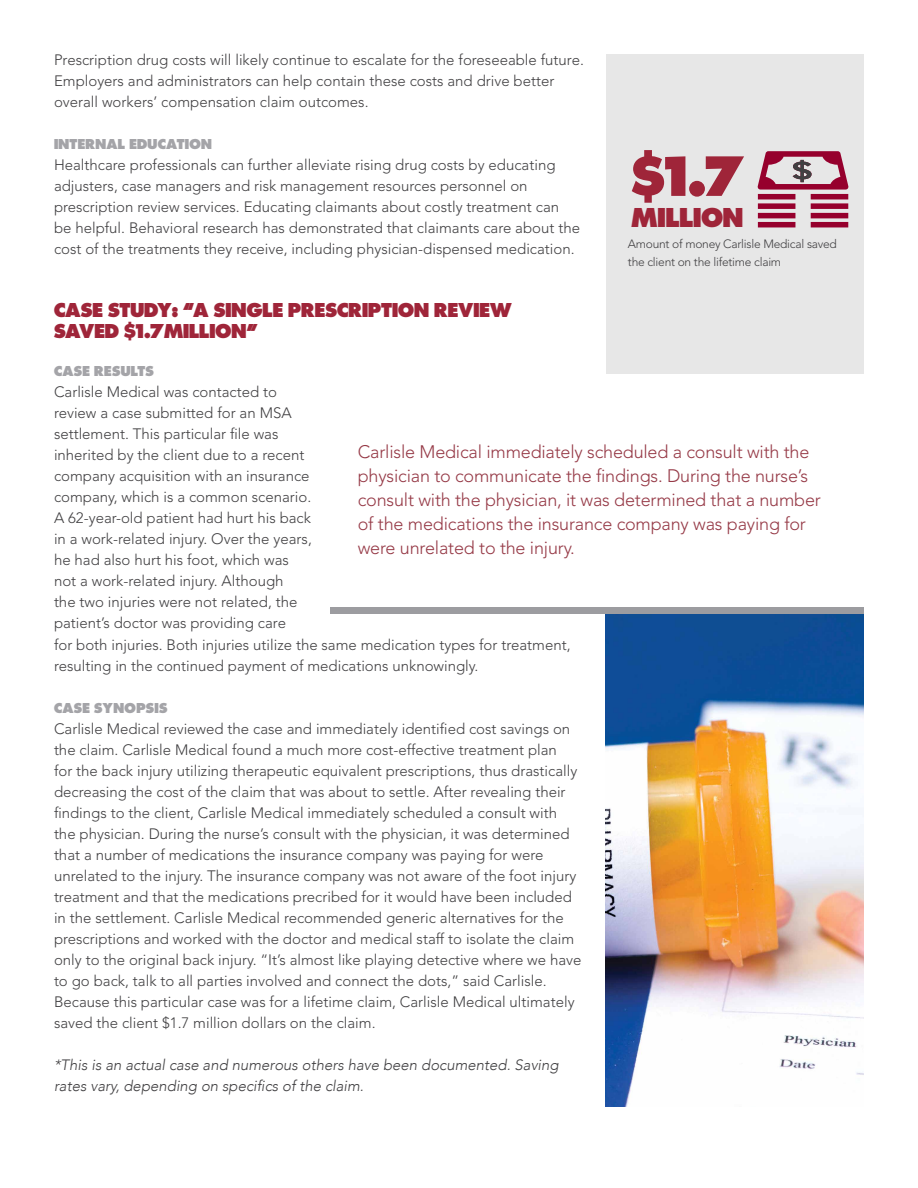
<style>
.page{position:relative;width:918px;height:1188px;background:#fff}
.page>*{position:absolute;margin:0;border:0;box-sizing:border-box;transform-origin:0 0}
.t1{font:700 expanded 59.25px "Futura P";color:#9f2539}
.t2{font:700 expanded 28.5px "Futura P";color:#9f2539}
.t3{font:700 expanded 21px/21px "Futura P";color:#9f2539}
.t4{font:300 18px/24px "Avenir";letter-spacing:-.01em;color:#963a47}
.t5{font:300 15px/21px "Avenir";color:#414042}
.t6{font:italic 300 15px/21px "Avenir";color:#414042}
.t7{font:700 expanded 15px "Futura P";letter-spacing:.02em;color:#a4a4a8}
.t8{font:300 12px/18px "Avenir";letter-spacing:-.02em;color:#414042}
</style>
<div class="page">
<img style="left:606px;top:614px;width:258px;height:493px">
<div style="left:606px;top:54px;width:258px;height:557px;background:#e7e7e7"></div>
<div style="left:330px;top:395px;width:534px;height:219px;background:#9c9ca0"></div>
<div style="left:325px;top:374px;width:545px;height:232px;background:#fff"></div>
<svg style="left:758px;top:151px;width:91px;height:76px"></svg>
<p class="t5" style="left:54px;top:50px;width:531px">Prescription drug costs will likely continue to escalate for the foreseeable future.<br>Employers and administrators can help contain these costs and drive better overall workers’ compensation claim outcomes.</p>
<p class="t7" style="left:54px;top:135px;width:159px">INTERNAL EDUCATION</p>
<p class="t5" style="left:54px;top:155px;width:528px">Healthcare professionals can further alleviate rising drug costs by educating adjusters, case managers and risk management resources personnel on prescription review services. Educating claimants about costly treatment can be helpful. Behavioral research has demonstrated that claimants care about the cost of the treatments they receive, including physician-dispensed medication.</p>
<h3 class="t3" style="left:54px;top:300px;width:459px">CASE STUDY: “A SINGLE PRESCRIPTION REVIEW<br>SAVED $1.7MILLION”</h3>
<h1 class="t1" style="left:632px;top:141px;width:114px">$1.7</h1>
<h2 class="t2" style="left:632px;top:201px;width:113px">MILLION</h2>
<p class="t8" style="left:628px;top:235px;width:210px">Amount of money Carlisle Medical saved the client on the lifetime claim</p>
<p class="t7" style="left:54px;top:362px;width:101px">CASE RESULTS</p>
<p class="t5" style="left:54px;top:381px;width:259px">Carlisle Medical was contacted to review a case submitted for an MSA settlement. This particular file was inherited by the client due to a recent company acquisition with an insurance company, which is a common scenario.<br>A 62-year-old patient had hurt his back in a work-related injury. Over the years, he had also hurt his foot, which was not a work-related injury. Although<br>the two injuries were not related, the patient’s doctor was providing care</p>
<p class="t4" style="left:358px;top:440px;width:465px">Carlisle Medical immediately scheduled a consult with the physician to communicate the findings. During the nurse’s consult with the physician, it was determined that a number of the medications the insurance company was paying for were unrelated to the injury.</p>
<p class="t5" style="left:54px;top:635px;width:518px">for both injuries. Both injuries utilize the same medication types for treatment, resulting in the continued payment of medications unknowingly.</p>
<p class="t7" style="left:54px;top:699px;width:115px">CASE SYNOPSIS</p>
<p class="t5" style="left:54px;top:719px;width:529px">Carlisle Medical reviewed the case and immediately identified cost savings on the claim. Carlisle Medical found a much more cost-effective treatment plan<br>for the back injury utilizing therapeutic equivalent prescriptions, thus drastically decreasing the cost of the claim that was about to settle. After revealing their findings to the client, Carlisle Medical immediately scheduled a consult with the physician. During the nurse’s consult with the physician, it was determined that a number of medications the insurance company was paying for were unrelated to the injury. The insurance company was not aware of the foot injury treatment and that the medications precribed for it would have been included in the settlement. Carlisle Medical recommended generic alternatives for the prescriptions and worked with the doctor and medical staff to isolate the claim only to the original back injury. “It’s almost like playing detective where we have to go back, talk to all parties involved and connect the dots,” said Carlisle.<br>Because this particular case was for a lifetime claim, Carlisle Medical ultimately saved the client $1.7 million dollars on the claim.</p>
<p class="t6" style="left:54px;top:1054px;width:506px">*This is an actual case and numerous others have been documented. Saving rates vary, depending on specifics of the claim.</p>
</div>
